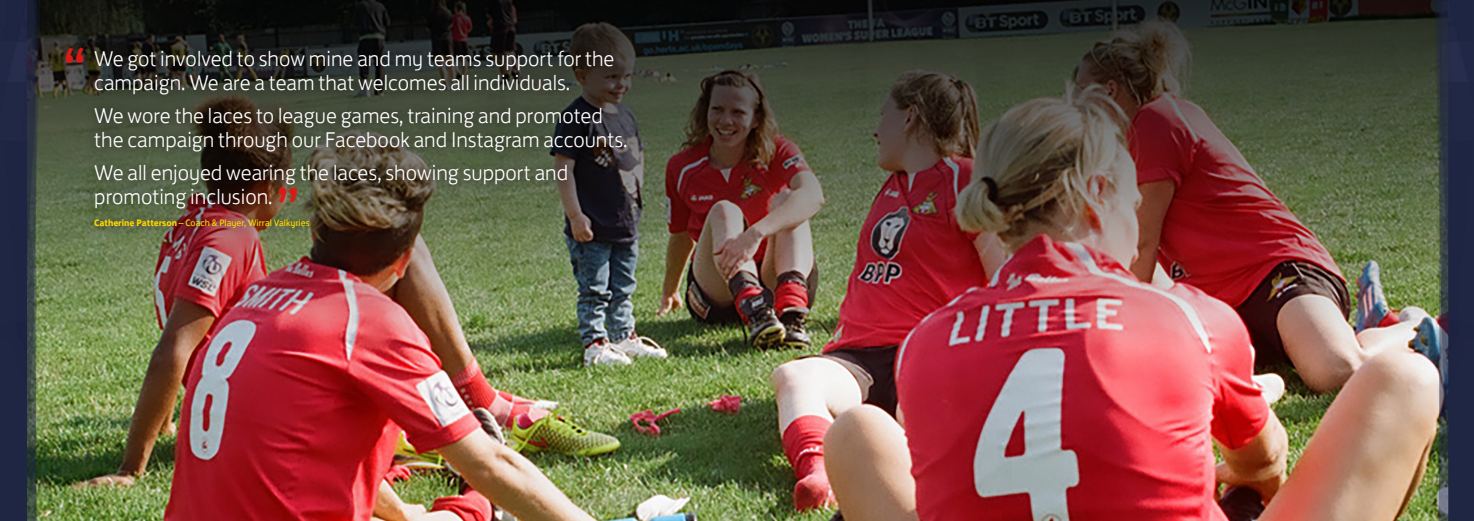
<style>
.page{position:relative;width:1474px;height:521px;background:#fff}
.page>*{position:absolute;margin:0;border:0;box-sizing:border-box;transform-origin:0 0}
.t1{font:700 43.75px "FS Jack";color:#da1a15}
.t2{font:300 21.88px/23.6px "FS Jack";color:#fff}
.t3{font:9.62px "FS Jack";color:#ffd600}
.s1{font-weight:700}
</style>
<div class="page">
<img style="left:74px;top:0;width:1333px;height:521px">
<div style="left:84px;top:40px;width:552px;height:197px;background:#000;opacity:.75"></div>
<img style="left:1407px;top:0;width:66px;height:521px">
<img style="left:0;top:0;width:74px;height:521px">
<h1 class="t1" style="left:63px;top:29px;width:25px">“</h1>
<p class="t2" style="left:94px;top:45px;width:522px">We got involved to show mine and my teams support for the campaign. We are a team that welcomes all individuals.</p>
<p class="t2" style="left:94px;top:102px;width:534px">We wore the laces to league games, training and promoted the campaign through our Facebook and Instagram accounts.</p>
<p class="t2" style="left:94px;top:159px;width:475px">We all enjoyed wearing the laces, showing support and promoting inclusion.</p>
<p class="t3" style="left:94px;top:214px;width:217px"><span class="s1">Catherine Patterson</span> – Coach &amp; Player, Wirral Valkyries</p>
<h1 class="t1" style="left:276px;top:170px;width:25px">”</h1>
</div>
